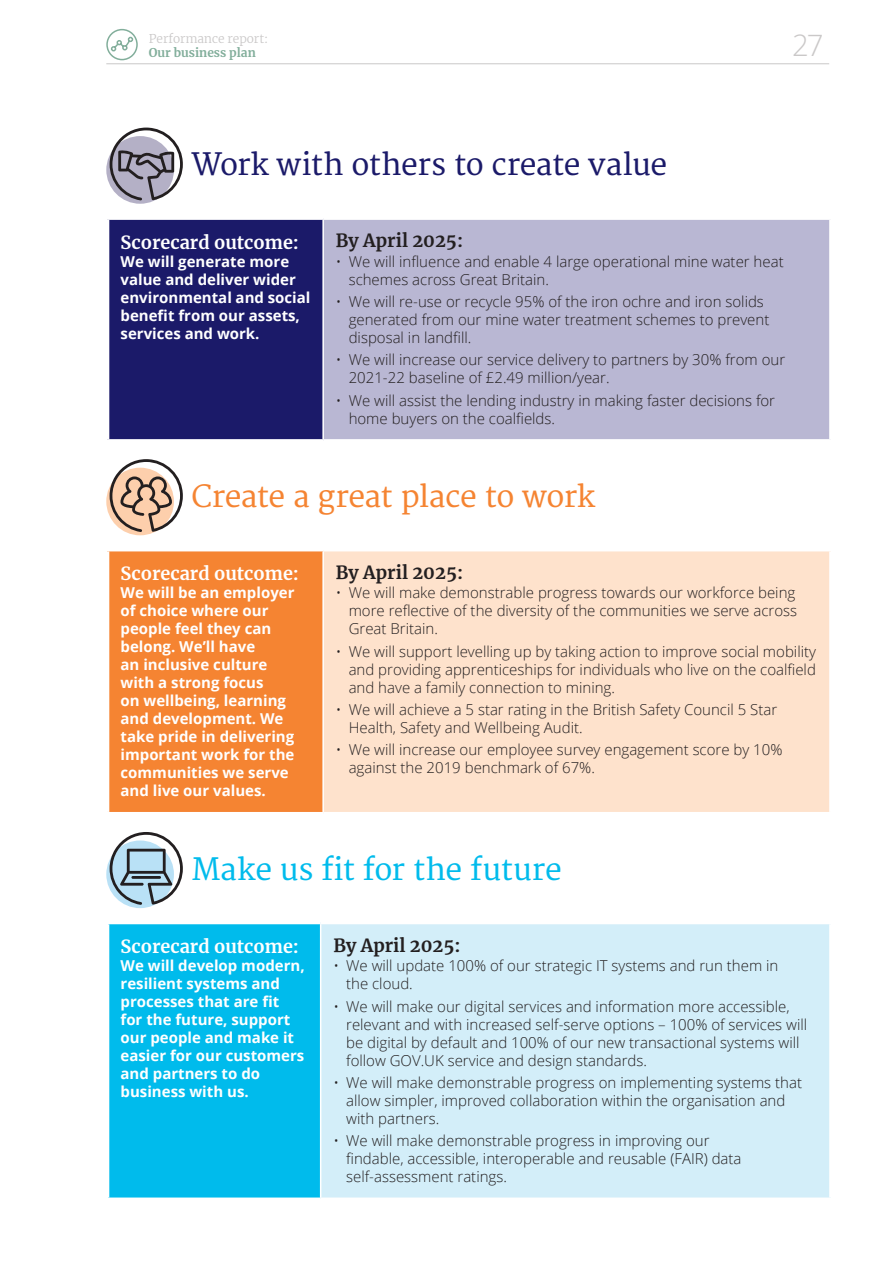
<style>
.page{position:relative;width:893px;height:1263px;background:#fff}
.page>*{position:absolute;margin:0;border:0;box-sizing:border-box;transform-origin:0 0}
.t1{font:30px "Merriweather";letter-spacing:-.02em;color:#1b1a69}
.t2{font:30px "Merriweather";letter-spacing:-.02em;color:#f58432}
.t3{font:30px "Merriweather";letter-spacing:-.01em;color:#00bbec}
.t4{font:300 29.4px "Open Sans";color:#cac8c8}
.t5{font:700 18px "Merriweather";color:#fff}
.t6{font:700 18px "Merriweather";color:#231f20}
.Scorecard_list{font:300 15px/18px "Open Sans";color:#231f20}
.Scorecard_intro{font:700 15px/18px "Open Sans";color:#fff}
.t7{font:300 12px "Merriweather";color:#cac8c8}
.t8{font:700 12px "Merriweather";color:#82ae9b}
</style>
<div class="page">
<hr style="left:106px;top:63px;width:723px;height:1px;background:#cac8c8">
<div style="left:106px;top:29px;width:32px;height:31px;border:2px solid #82ae9b;border-radius:50%"></div>
<svg style="left:110px;top:36px;width:24px;height:16px"></svg>
<svg style="left:106px;top:136px;width:68px;height:68px"></svg>
<svg style="left:110px;top:128px;width:73px;height:72px"></svg>
<div style="left:108px;top:218px;width:215px;height:223px;background:#1b1a69"></div>
<div style="left:323px;top:218px;width:508px;height:223px;background:#b9b7d3"></div>
<hr style="left:322px;top:220px;width:2px;height:219px;background:#fff">
<hr style="left:106px;top:217px;width:217px;height:3px;background:#fff">
<hr style="left:106px;top:220px;width:3px;height:219px;background:#fff">
<hr style="left:106px;top:439px;width:217px;height:3px;background:#fff">
<hr style="left:323px;top:217px;width:509px;height:3px;background:#fff">
<hr style="left:829px;top:220px;width:3px;height:219px;background:#fff">
<hr style="left:323px;top:439px;width:509px;height:3px;background:#fff">
<svg style="left:106px;top:468px;width:68px;height:67px"></svg>
<svg style="left:110px;top:459px;width:73px;height:73px"></svg>
<div style="left:108px;top:550px;width:215px;height:263px;background:#f58432"></div>
<div style="left:323px;top:550px;width:508px;height:263px;background:#fee2cc"></div>
<hr style="left:322px;top:551px;width:2px;height:261px;background:#fff">
<hr style="left:106px;top:548px;width:217px;height:3px;background:#fff">
<hr style="left:106px;top:551px;width:3px;height:261px;background:#fff">
<hr style="left:106px;top:812px;width:217px;height:3px;background:#fff">
<hr style="left:323px;top:548px;width:509px;height:3px;background:#fff">
<hr style="left:829px;top:551px;width:3px;height:261px;background:#fff">
<hr style="left:323px;top:812px;width:509px;height:3px;background:#fff">
<svg style="left:106px;top:840px;width:68px;height:68px"></svg>
<svg style="left:110px;top:832px;width:73px;height:73px"></svg>
<hr style="left:131px;top:876px;width:30px;height:3px;background:#231f20">
<div style="left:108px;top:923px;width:213px;height:276px;background:#00bbec"></div>
<div style="left:321px;top:923px;width:510px;height:276px;background:#d3eef9"></div>
<hr style="left:320px;top:924px;width:1px;height:273px;background:#fff">
<hr style="left:106px;top:921px;width:215px;height:3px;background:#fff">
<hr style="left:106px;top:924px;width:3px;height:273px;background:#fff">
<hr style="left:106px;top:1197px;width:215px;height:3px;background:#fff">
<hr style="left:321px;top:921px;width:511px;height:3px;background:#fff">
<hr style="left:829px;top:924px;width:3px;height:273px;background:#fff">
<hr style="left:321px;top:1197px;width:511px;height:3px;background:#fff">
<p class="t7" style="left:149px;top:31px;width:121px">Performance report:</p>
<p class="t8" style="left:149px;top:44px;width:109px">Our business plan</p>
<h2 class="t4" style="left:792px;top:25px;width:33px">27</h2>
<h4 class="t1" style="left:191px;top:147px;width:477px">Work with others to create value</h4>
<p class="t5" style="left:121px;top:230px;width:180px">Scorecard outcome:</p>
<p class="Scorecard_intro" style="left:121px;top:252px;width:191px">We will generate more value and deliver wider environmental and social benefit from our assets, services and work.</p>
<p class="t6" style="left:336px;top:228px;width:129px">By April 2025:</p>
<p class="Scorecard_list" style="left:349px;top:252px;width:436px;text-indent:-13px">• We will influence and enable 4 large operational mine water heat schemes across Great Britain.</p>
<p class="Scorecard_list" style="left:349px;top:292px;width:422px;text-indent:-13px">• We will re-use or recycle 95% of the iron ochre and iron solids generated from our mine water treatment schemes to prevent disposal in landfill.</p>
<p class="Scorecard_list" style="left:349px;top:350px;width:438px;text-indent:-13px">• We will increase our service delivery to partners by 30% from our<br>2021-22 baseline of £2.49 million/year.</p>
<p class="Scorecard_list" style="left:349px;top:391px;width:428px;text-indent:-13px">• We will assist the lending industry in making faster decisions for home buyers on the coalfields.</p>
<h4 class="t2" style="left:191px;top:479px;width:405px">Create a great place to work</h4>
<p class="t5" style="left:121px;top:561px;width:180px">Scorecard outcome:</p>
<p class="Scorecard_intro" style="left:121px;top:584px;width:175px">We will be an employer of choice where our people feel they can belong. We’ll have<br>an inclusive culture with a strong focus<br>on wellbeing, learning and development. We take pride in delivering important work for the communities we serve and live our values.</p>
<p class="t6" style="left:336px;top:560px;width:129px">By April 2025:</p>
<p class="Scorecard_list" style="left:349px;top:584px;width:450px;text-align:justify;text-indent:-13px">• We will make demonstrable progress towards our workforce being more reflective of the diversity of the communities we serve across Great Britain.</p>
<p class="Scorecard_list" style="left:349px;top:642px;width:469px;text-align:justify;text-indent:-13px">• We will support levelling up by taking action to improve social mobility and providing apprenticeships for individuals who live on the coalfield and have a family connection to mining.</p>
<p class="Scorecard_list" style="left:349px;top:700px;width:430px;text-indent:-13px">• We will achieve a 5 star rating in the British Safety Council 5 Star<br>Health, Safety and Wellbeing Audit.</p>
<p class="Scorecard_list" style="left:349px;top:740px;width:435px;text-indent:-13px">• We will increase our employee survey engagement score by 10% against the 2019 benchmark of 67%.</p>
<h4 class="t3" style="left:191px;top:852px;width:372px">Make us fit for the future</h4>
<p class="t5" style="left:121px;top:934px;width:180px">Scorecard outcome:</p>
<p class="Scorecard_intro" style="left:121px;top:956px;width:186px">We will develop modern, resilient systems and processes that are fit for the future, support our people and make it easier for our customers and partners to do business with us.</p>
<p class="t6" style="left:333px;top:933px;width:129px">By April 2025:</p>
<p class="Scorecard_list" style="left:346px;top:956px;width:434px;text-indent:-13px">• We will update 100% of our strategic IT systems and run them in the cloud.</p>
<p class="Scorecard_list" style="left:346px;top:997px;width:462px;text-indent:-13px">• We will make our digital services and information more accessible, relevant and with increased self-serve options – 100% of services will be digital by default and 100% of our new transactional systems will follow GOV.UK service and design standards.</p>
<p class="Scorecard_list" style="left:346px;top:1073px;width:457px;text-indent:-13px">• We will make demonstrable progress on implementing systems that allow simpler, improved collaboration within the organisation and with partners.</p>
<p class="Scorecard_list" style="left:346px;top:1131px;width:397px;text-indent:-13px">• We will make demonstrable progress in improving our findable, accessible, interoperable and reusable (FAIR) data self-assessment ratings.</p>
</div>
